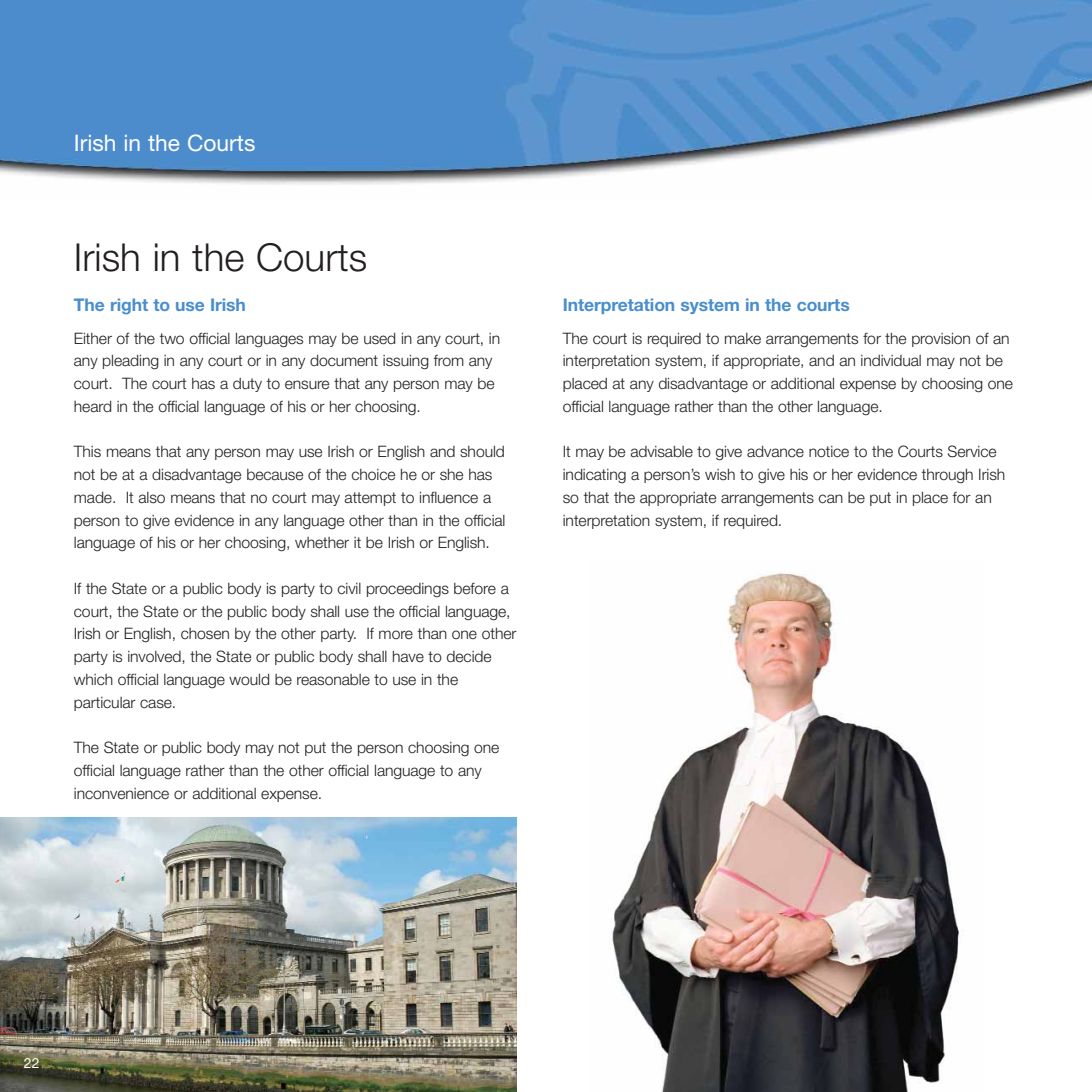
<style>
.page{position:relative;width:1092px;height:1092px;background:#fff}
.page>*{position:absolute;margin:0;border:0;box-sizing:border-box;transform-origin:0 0}
.t1{font:300 38.5px "Helvetica Neue LT";color:#231f1f}
.t2{font:22.75px "Helvetica Neue LT";color:#fff}
.t3{font:700 17.5px "Helvetica Neue LT";letter-spacing:-.005em;color:#498ecc}
.t4{font:300 15.75px/22.8px "Helvetica Neue LT";letter-spacing:-.005em;color:#231f1f}
.t5{font:14px "Helvetica Neue LT";color:#fff}
</style>
<div class="page">
<img style="left:0;top:817px;width:516px;height:274px">
<img style="left:0;top:1px;width:1091px;height:184px">
<img style="left:612px;top:572px;width:351px;height:519px">
<h2 class="t2" style="left:74px;top:134px;width:183px">Irish in the Courts</h2>
<h1 class="t1" style="left:74px;top:243px;width:295px">Irish in the Courts</h1>
<p class="t3" style="left:74px;top:298px;width:173px">The right to use Irish</p>
<p class="t4" style="left:74px;top:328px;width:428px">Either of the two official languages may be used in any court, in any pleading in any court or in any document issuing from any court. The court has a duty to ensure that any person may be heard in the official language of his or her choosing.</p>
<p class="t4" style="left:74px;top:442px;width:433px">This means that any person may use Irish or English and should not be at a disadvantage because of the choice he or she has made. It also means that no court may attempt to influence a person to give evidence in any language other than in the official language of his or her choosing, whether it be Irish or English.</p>
<p class="t4" style="left:74px;top:578px;width:444px">If the State or a public body is party to civil proceedings before a court, the State or the public body shall use the official language, Irish or English, chosen by the other party. If more than one other party is involved, the State or public body shall have to decide which official language would be reasonable to use in the particular case.</p>
<p class="t4" style="left:74px;top:738px;width:427px">The State or public body may not put the person choosing one official language rather than the other official language to any inconvenience or additional expense.</p>
<p class="t3" style="left:562px;top:298px;width:288px">Interpretation system in the courts</p>
<p class="t4" style="left:562px;top:328px;width:451px">The court is required to make arrangements for the provision of an interpretation system, if appropriate, and an individual may not be placed at any disadvantage or additional expense by choosing one official language rather than the other language.</p>
<p class="t4" style="left:562px;top:442px;width:444px">It may be advisable to give advance notice to the Courts Service indicating a person’s wish to give his or her evidence through Irish so that the appropriate arrangements can be put in place for an interpretation system, if required.</p>
<p class="t5" style="left:24px;top:1057px;width:17px">22</p>
</div>
